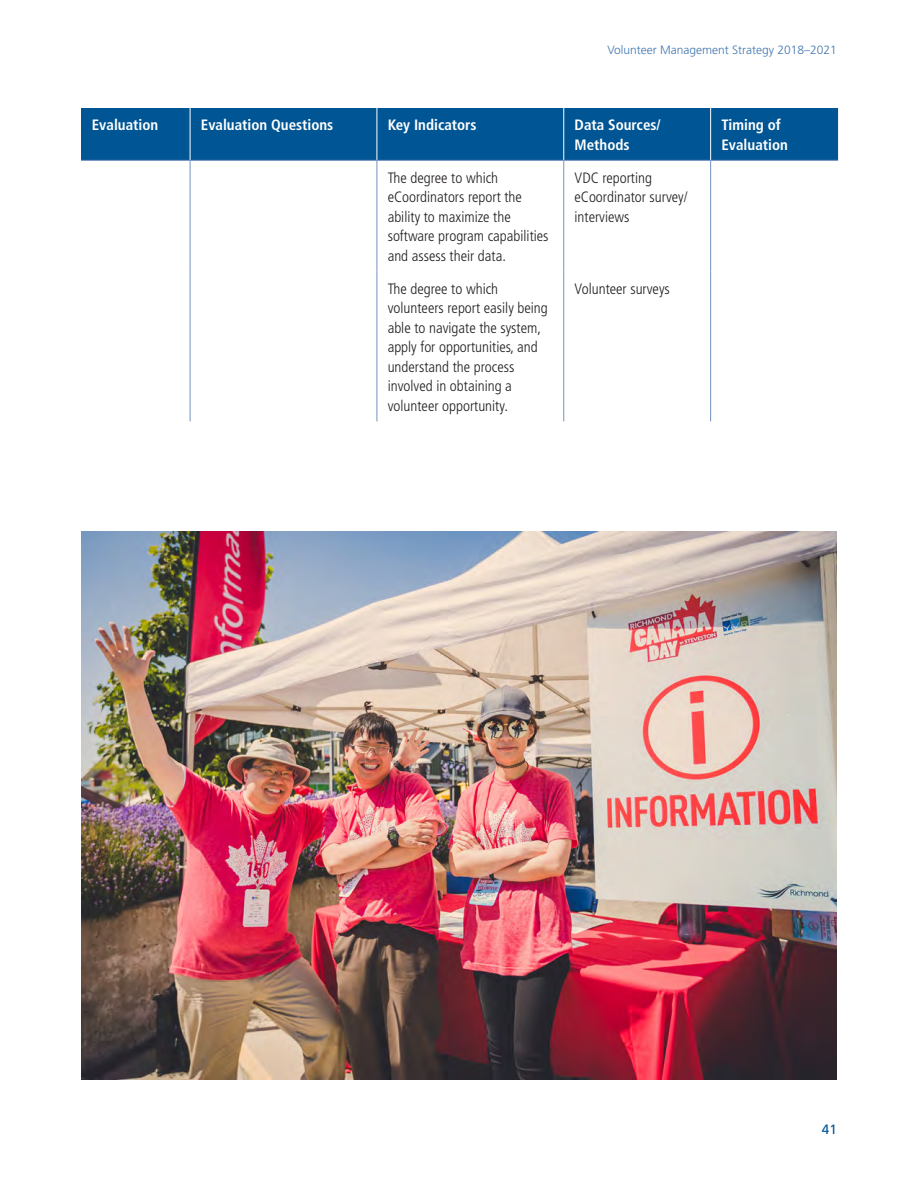
<style>
.page{position:relative;width:918px;height:1188px;background:#fff}
.page>*{position:absolute;margin:0;border:0;box-sizing:border-box;transform-origin:0 0}
.Table_Text{font:300 condensed 15px/19.5px "Frutiger LT Std";color:#231f20}
.Table_Heading{font:700 condensed 15px/19.5px "Frutiger LT Std";color:#fff}
.t1{font:13.5px "Frutiger LT Std";color:#005594}
.t2{font:300 12px "Frutiger LT Std";color:#4176ad}
</style>
<div class="page">
<div style="left:81px;top:108px;width:757px;height:52px;background:#005594"></div>
<hr style="left:190px;top:161px;width:1px;height:111px;background:#7293c1">
<hr style="left:377px;top:161px;width:1px;height:111px;background:#7293c1">
<hr style="left:563px;top:161px;width:1px;height:111px;background:#7293c1">
<hr style="left:710px;top:161px;width:1px;height:111px;background:#7293c1">
<hr style="left:190px;top:272px;width:1px;height:149px;background:#7293c1">
<hr style="left:377px;top:272px;width:1px;height:149px;background:#7293c1">
<hr style="left:563px;top:272px;width:1px;height:149px;background:#7293c1">
<hr style="left:710px;top:272px;width:1px;height:149px;background:#7293c1">
<hr style="left:190px;top:108px;width:1px;height:52px;background:#fff">
<hr style="left:377px;top:108px;width:1px;height:52px;background:#fff">
<hr style="left:563px;top:108px;width:1px;height:52px;background:#fff">
<hr style="left:710px;top:108px;width:1px;height:52px;background:#fff">
<hr style="left:81px;top:160px;width:109px;height:1px;background:#7293c1">
<hr style="left:190px;top:160px;width:187px;height:1px;background:#7293c1">
<hr style="left:377px;top:160px;width:187px;height:1px;background:#7293c1">
<hr style="left:564px;top:160px;width:147px;height:1px;background:#7293c1">
<hr style="left:711px;top:160px;width:127px;height:1px;background:#7293c1">
<img style="left:81px;top:532px;width:756px;height:548px">
<p class="t2" style="left:608px;top:43px;width:231px">Volunteer Management Strategy 2018–2021</p>
<p class="Table_Heading" style="left:92px;top:115px;width:68px">Evaluation</p>
<p class="Table_Heading" style="left:201px;top:115px;width:134px">Evaluation Questions</p>
<p class="Table_Heading" style="left:388px;top:115px;width:90px">Key Indicators</p>
<p class="Table_Heading" style="left:575px;top:115px;width:88px">Data Sources/<br>Methods</p>
<p class="Table_Heading" style="left:721px;top:115px;width:68px">Timing of<br>Evaluation</p>
<p class="Table_Text" style="left:388px;top:168px;width:162px">The degree to which eCoordinators report the ability to maximize the software program capabilities and assess their data.</p>
<p class="Table_Text" style="left:575px;top:168px;width:115px">VDC reporting eCoordinator survey/ interviews</p>
<p class="Table_Text" style="left:388px;top:279px;width:162px">The degree to which volunteers report easily being able to navigate the system, apply for opportunities, and understand the process involved in obtaining a volunteer opportunity.</p>
<p class="Table_Text" style="left:575px;top:279px;width:97px">Volunteer surveys</p>
<p class="t1" style="left:822px;top:1121px;width:17px">41</p>
</div>
